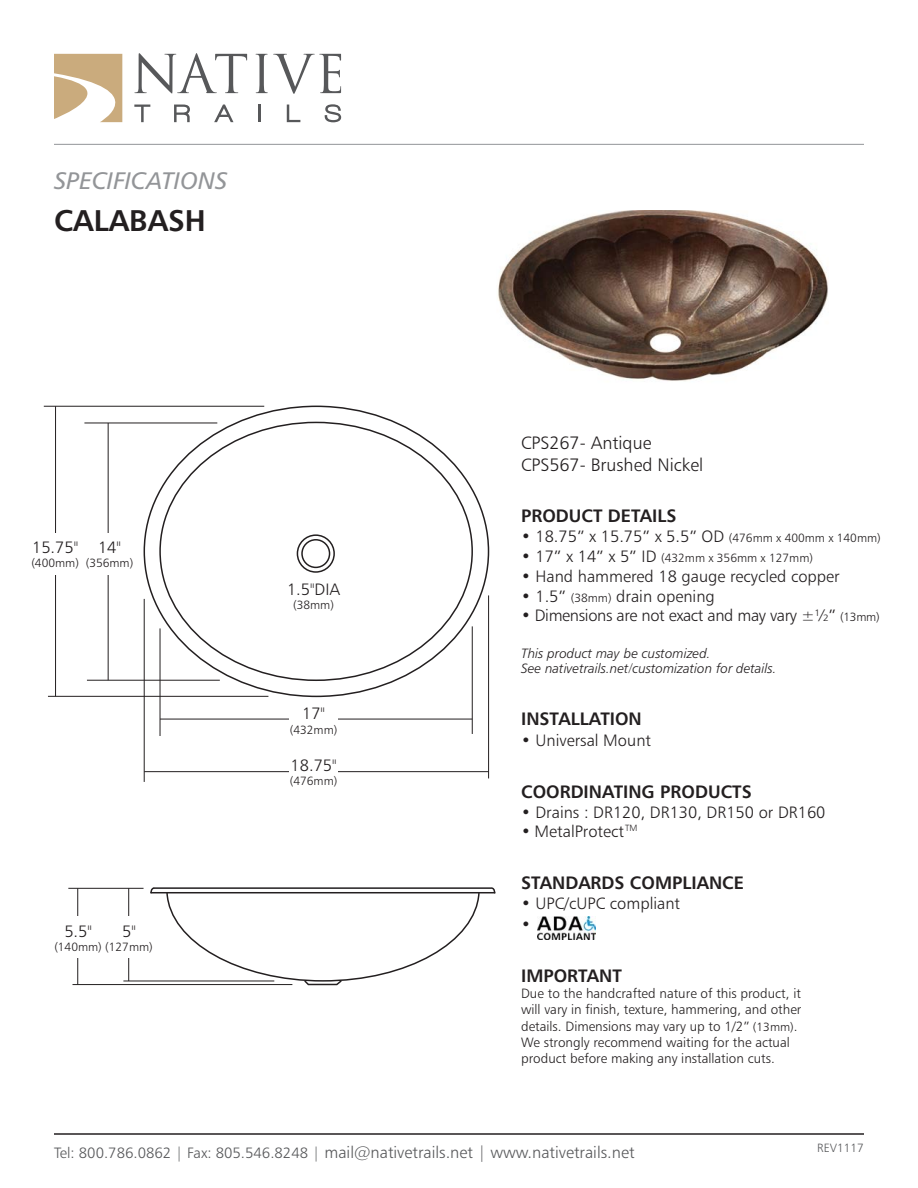
<style>
.page{position:relative;width:918px;height:1188px;background:#fff}
.page>*{position:absolute;margin:0;border:0;box-sizing:border-box;transform-origin:0 0}
.t1{font:30px "Humanist 777 BT Bold B";color:#231f20}
.t2{font:24px "Humanist 777 BT Italic B";color:#939598}
.t3{font:18px "Humanist 777 BT Bold B";color:#231f20}
.t4{font:18px "Humanist 777 BT Light B";color:#231f20}
.t5{font:16.5px "Humanist 777 BT Light B";color:#231f20}
.t6{font:16.5px "Humanist 777 BT Light B";color:#57585a}
.t7{font:16.5px "Humanist 777 BT Light B";letter-spacing:-.02em;color:#231f20}
.t8{font:13.5px "Humanist 777 BT Light B";color:#231f20}
.t9{font:13.5px "Humanist 777 BT Light Italic B";color:#231f20}
.t10{font:12px "Humanist 777 BT Light B";color:#231f20}
.t11{font:12px "Humanist 777 BT Light B";color:#57585a}
.s1{font-size:12px}
.s2{font-size:16.5px}
.s3{font-size:15px}
</style>
<div class="page">
<img style="left:538px;top:916px;width:57px;height:24px">
<hr style="left:54px;top:144px;width:810px;height:1px;background:#939598">
<img style="left:498px;top:211px;width:330px;height:170px">
<hr style="left:128px;top:888px;width:1px;height:93px;background:#231f20">
<div style="left:297px;top:534px;width:38px;height:39px;border:2px solid #231f20;border-radius:50%"></div>
<div style="left:301px;top:539px;width:29px;height:29px;border:2px solid #231f20;border-radius:50%"></div>
<hr style="left:151px;top:892px;width:344px;height:1px;background:#231f20">
<hr style="left:154px;top:887px;width:338px;height:2px;background:#231f20">
<svg style="left:150px;top:887px;width:6px;height:7px"></svg>
<svg style="left:490px;top:887px;width:6px;height:7px"></svg>
<svg style="left:165px;top:893px;width:316px;height:93px"></svg>
<hr style="left:44px;top:406px;width:220px;height:1px;background:#231f20">
<hr style="left:48px;top:696px;width:220px;height:1px;background:#231f20">
<hr style="left:55px;top:406px;width:1px;height:290px;background:#231f20">
<hr style="left:84px;top:423px;width:133px;height:1px;background:#231f20">
<hr style="left:87px;top:680px;width:133px;height:1px;background:#231f20">
<hr style="left:108px;top:423px;width:1px;height:257px;background:#231f20">
<hr style="left:144px;top:599px;width:1px;height:183px;background:#231f20">
<hr style="left:488px;top:595px;width:1px;height:183px;background:#231f20">
<hr style="left:144px;top:771px;width:345px;height:1px;background:#231f20">
<hr style="left:160px;top:628px;width:1px;height:108px;background:#231f20">
<hr style="left:472px;top:626px;width:1px;height:108px;background:#231f20">
<hr style="left:160px;top:719px;width:312px;height:1px;background:#231f20">
<hr style="left:68px;top:888px;width:76px;height:1px;background:#231f20">
<hr style="left:73px;top:984px;width:219px;height:1px;background:#231f20">
<hr style="left:77px;top:888px;width:1px;height:97px;background:#231f20">
<hr style="left:123px;top:981px;width:151px;height:1px;background:#231f20">
<hr style="left:54px;top:1134px;width:810px;height:1px;background:#231f20">
<div style="left:31px;top:533px;width:48px;height:42px;background:#fff"></div>
<div style="left:54px;top:916px;width:48px;height:42px;background:#fff"></div>
<div style="left:105px;top:916px;width:48px;height:42px;background:#fff"></div>
<div style="left:289px;top:699px;width:49px;height:42px;background:#fff"></div>
<div style="left:289px;top:750px;width:49px;height:42px;background:#fff"></div>
<div style="left:85px;top:533px;width:49px;height:42px;background:#fff"></div>
<svg style="left:256px;top:54px;width:85px;height:40px"></svg>
<svg style="left:258px;top:105px;width:2px;height:17px"></svg>
<svg style="left:287px;top:105px;width:13px;height:17px"></svg>
<svg style="left:325px;top:104px;width:16px;height:18px"></svg>
<svg style="left:54px;top:53px;width:193px;height:69px"></svg>
<p class="t2" style="left:54px;top:165px;width:175px">SPECIFICATIONS</p>
<p class="t1" style="left:54px;top:201px;width:153px">CALABASH</p>
<p class="t5" style="left:32px;top:537px;width:48px">15.75"</p>
<p class="t10" style="left:31px;top:556px;width:49px">(400mm)</p>
<p class="t5" style="left:98px;top:537px;width:24px">14"</p>
<p class="t10" style="left:86px;top:556px;width:49px">(356mm)</p>
<p class="t5" style="left:64px;top:921px;width:29px">5.5"</p>
<p class="t10" style="left:54px;top:940px;width:100px">(140mm) (127mm)</p>
<p class="t5" style="left:122px;top:921px;width:15px">5"</p>
<p class="t5" style="left:287px;top:579px;width:55px">1.5"DIA</p>
<p class="t10" style="left:293px;top:598px;width:42px">(38mm)</p>
<p class="t5" style="left:302px;top:703px;width:24px">17"</p>
<p class="t10" style="left:290px;top:722px;width:49px">(432mm)</p>
<p class="t5" style="left:291px;top:755px;width:48px">18.75"</p>
<p class="t10" style="left:290px;top:774px;width:49px">(476mm)</p>
<p class="t4" style="left:521px;top:432px;width:132px">CPS267- Antique</p>
<p class="t4" style="left:521px;top:454px;width:184px">CPS567- Brushed Nickel</p>
<p class="t3" style="left:521px;top:505px;width:157px">PRODUCT DETAILS</p>
<p class="t5" style="left:521px;top:526px;width:361px">• 18.75” x 15.75” x 5.5” OD <span class="s1">(476mm x 400mm x 140mm)</span></p>
<p class="t10" style="left:521px;top:550px;width:293px"><span class="s2">• 17” x 14” x 5” ID</span> (432mm x 356mm x 127mm)</p>
<p class="t5" style="left:521px;top:566px;width:320px">• Hand hammered 18 gauge recycled copper</p>
<p class="t5" style="left:521px;top:586px;width:195px">• 1.5” <span class="s1">(38mm)</span> drain opening</p>
<p class="t7" style="left:521px;top:606px;width:360px">• Dimensions are not exact and may vary ±½” <span class="s1">(13mm)</span></p>
<p class="t9" style="left:521px;top:645px;width:191px">This product may be customized.</p>
<p class="t9" style="left:521px;top:660px;width:257px">See nativetrails.net/customization for details.</p>
<p class="t3" style="left:521px;top:707px;width:122px">INSTALLATION</p>
<p class="t5" style="left:521px;top:730px;width:132px">• Universal Mount</p>
<p class="t3" style="left:521px;top:780px;width:232px">COORDINATING PRODUCTS</p>
<p class="t5" style="left:521px;top:802px;width:306px">• Drains : DR120, DR130, DR150 or DR160</p>
<p class="t5" style="left:521px;top:822px;width:118px">• MetalProtect<sup>TM</sup></p>
<p class="t3" style="left:521px;top:871px;width:224px">STANDARDS COMPLIANCE</p>
<p class="t5" style="left:521px;top:893px;width:161px">• UPC/cUPC compliant</p>
<p class="t5" style="left:521px;top:915px;width:11px">•</p>
<p class="t3" style="left:521px;top:964px;width:102px">IMPORTANT</p>
<p class="t8" style="left:521px;top:985px;width:281px">Due to the handcrafted nature of this product, it</p>
<p class="t8" style="left:521px;top:1001px;width:282px">will vary in finish, texture, hammering, and other</p>
<p class="t8" style="left:521px;top:1018px;width:278px">details. Dimensions may vary up to 1/2” <span class="s1">(13mm)</span>.</p>
<p class="t8" style="left:521px;top:1034px;width:270px">We strongly recommend waiting for the actual</p>
<p class="t8" style="left:521px;top:1050px;width:255px">product before making any installation cuts.</p>
<p class="t6" style="left:54px;top:1143px;width:582px"><span class="s3">Tel: 800.786.0862 | Fax: 805.546.8248 |</span> mail@nativetrails.net | www.nativetrails.net</p>
<p class="t11" style="left:817px;top:1140px;width:48px">REV1117</p>
</div>
